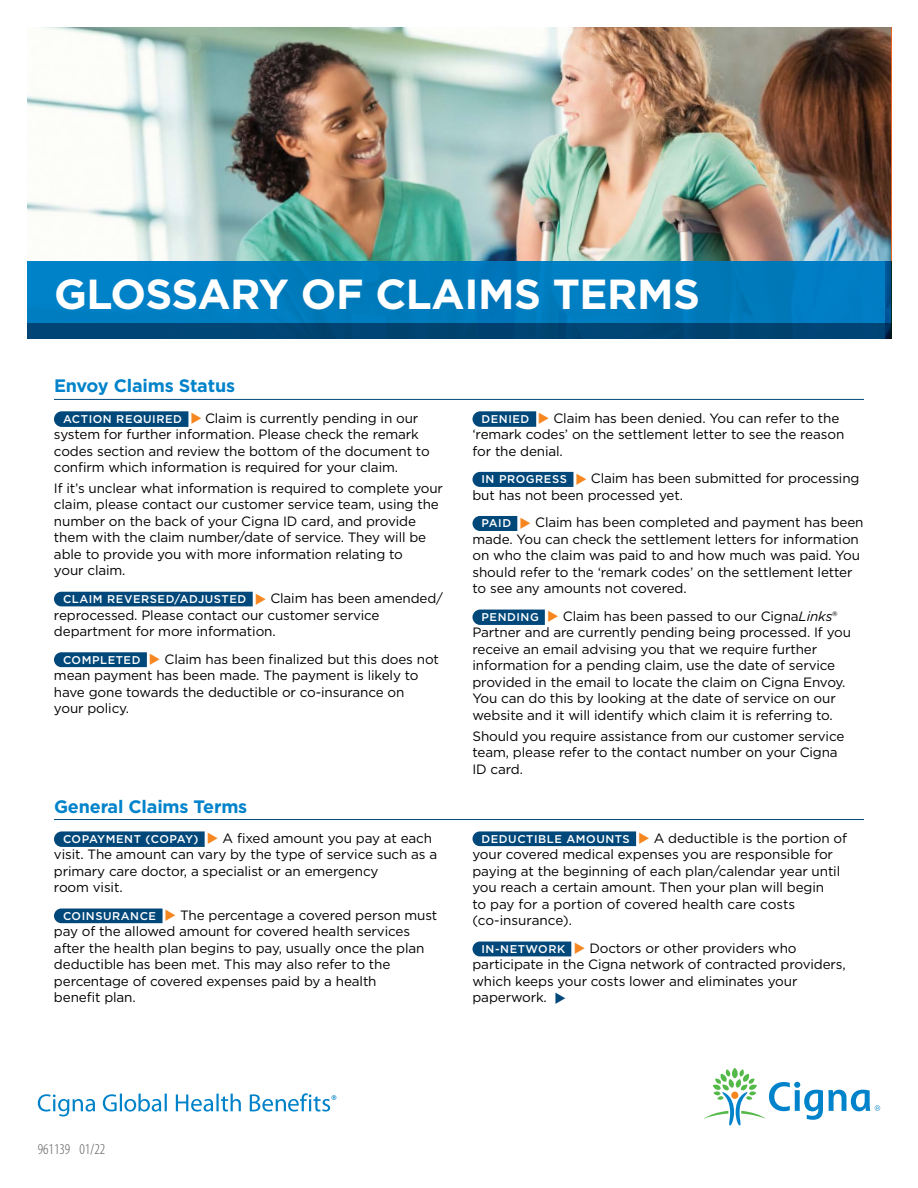
<style>
.page{position:relative;width:918px;height:1188px;background:#fff}
.page>*{position:absolute;margin:0;border:0;box-sizing:border-box;transform-origin:0 0}
.t1{font:700 42px "Gotham";letter-spacing:-.01em;color:#fff}
.t2{font:700 18px "Gotham";letter-spacing:-.01em;color:#0083ca}
.t3{font:300 condensed 15px "Myriad Pro";color:#58595b}
.t4{font:13.5px/16.5px "Gotham";letter-spacing:-.01em;color:#000}
.t5{font:500 11.25px "Gotham";letter-spacing:.05em;color:#fff}
.s1{font-weight:500;font-size:11.25px;color:#fff}
.s2{color:#f6861f}
.s3{font-weight:400;font-size:13.5px;color:#000}
.s4{font-style:italic}
.s5{color:#00487a}
</style>
<div class="page">
<svg style="left:704px;top:1068px;width:176px;height:58px"></svg>
<hr style="left:54px;top:399px;width:810px;height:1px;background:#00487a">
<svg style="left:54px;top:411px;width:134px;height:16px;background:#094e7e"></svg>
<div style="left:54px;top:592px;width:199px;height:14px;background:#00487a"></div>
<svg style="left:54px;top:652px;width:93px;height:15px"></svg>
<svg style="left:472px;top:411px;width:64px;height:16px"></svg>
<svg style="left:472px;top:472px;width:101px;height:15px;background:#064c7d"></svg>
<svg style="left:472px;top:516px;width:45px;height:15px"></svg>
<svg style="left:472px;top:610px;width:73px;height:15px"></svg>
<hr style="left:54px;top:819px;width:810px;height:1px;background:#00487a">
<svg style="left:54px;top:831px;width:151px;height:16px;background:#0b507f"></svg>
<div style="left:54px;top:909px;width:109px;height:14px;background:#00487a"></div>
<svg style="left:472px;top:831px;width:164px;height:15px;background:#0a4f7f"></svg>
<svg style="left:472px;top:942px;width:99px;height:14px"></svg>
<img style="left:27px;top:27px;width:864px;height:234px">
<div style="left:27px;top:261px;width:864px;height:62px;background:#007dc0"></div>
<div style="left:27px;top:323px;width:864px;height:16px;background:#00487a"></div>
<svg style="left:38px;top:1093px;width:298px;height:23px"></svg>
<h1 class="t1" style="left:54px;top:266px;width:648px">GLOSSARY OF CLAIMS TERMS</h1>
<h2 class="t2" style="left:54px;top:374px;width:183px">Envoy Claims Status</h2>
<p class="t4" style="left:54px;top:409px;width:377px;text-indent:9px"><span class="s1">ACTION REQUIRED</span> <span class="s2">◆</span> Claim is currently pending in our system for further information. Please check the remark codes section and review the bottom of the document to confirm which information is required for your claim.</p>
<p class="t4" style="left:54px;top:480px;width:391px">If it’s unclear what information is required to complete your claim, please contact our customer service team, using the number on the back of your Cigna ID card, and provide them with the claim number/date of service. They will be able to provide you with more information relating to<br>your claim.</p>
<p class="t5" style="left:63px;top:592px;width:382px">CLAIM REVERSED/ADJUSTED <span class="s2">◆</span> <span class="s3">Claim has been amended/</span></p>
<p class="t4" style="left:54px;top:606px;width:327px">reprocessed. Please contact our customer service department for more information.</p>
<p class="t4" style="left:54px;top:650px;width:387px;text-indent:9px"><span class="s1">COMPLETED</span> <span class="s2">◆</span> Claim has been finalized but this does not mean payment has been made. The payment is likely to have gone towards the deductible or co-insurance on<br>your policy.</p>
<h2 class="t2" style="left:54px;top:794px;width:195px">General Claims Terms</h2>
<p class="t4" style="left:54px;top:829px;width:385px;text-indent:9px"><span class="s1">COPAYMENT (COPAY)</span> <span class="s2">◆</span> A fixed amount you pay at each visit. The amount can vary by the type of service such as a primary care doctor, a specialist or an emergency<br>room visit.</p>
<p class="t4" style="left:54px;top:907px;width:385px;text-indent:9px"><span class="s1">COINSURANCE</span> <span class="s2">◆</span> The percentage a covered person must pay of the allowed amount for covered health services after the health plan begins to pay, usually once the plan deductible has been met. This may also refer to the percentage of covered expenses paid by a health<br>benefit plan.</p>
<p class="t4" style="left:472px;top:409px;width:373px;text-indent:9px"><span class="s1">DENIED</span> <span class="s2">◆</span> Claim has been denied. You can refer to the ‘remark codes’ on the settlement letter to see the reason for the denial.</p>
<p class="t4" style="left:472px;top:470px;width:389px;text-indent:9px"><span class="s1">IN PROGRESS</span> <span class="s2">◆</span> Claim has been submitted for processing but has not been processed yet.</p>
<p class="t4" style="left:472px;top:514px;width:393px;text-indent:9px"><span class="s1">PAID</span> <span class="s2">◆</span> Claim has been completed and payment has been made. You can check the settlement letters for information on who the claim was paid to and how much was paid. You should refer to the ‘remark codes’ on the settlement letter to see any amounts not covered.</p>
<p class="t4" style="left:473px;top:608px;width:380px;text-indent:9px"><span class="s1">PENDING</span> <span class="s2">◆</span> Claim has been passed to our Cigna<span class="s4">Links</span>® Partner and are currently pending being processed. If you receive an email advising you that we require further information for a pending claim, use the date of service provided in the email to locate the claim on Cigna Envoy.<br>You can do this by looking at the date of service on our website and it will identify which claim it is referring to.</p>
<p class="t4" style="left:473px;top:727px;width:373px">Should you require assistance from our customer service team, please refer to the contact number on your Cigna<br>ID card.</p>
<p class="t4" style="left:473px;top:829px;width:376px;text-indent:9px"><span class="s1">DEDUCTIBLE AMOUNTS</span> <span class="s2">◆</span> A deductible is the portion of your covered medical expenses you are responsible for paying at the beginning of each plan/calendar year until you reach a certain amount. Then your plan will begin<br>to pay for a portion of covered health care costs (co‑insurance).</p>
<p class="t4" style="left:472px;top:940px;width:375px;text-indent:9px"><span class="s1">IN-NETWORK</span> <span class="s2">◆</span> Doctors or other providers who participate in the Cigna network of contracted providers, which keeps your costs lower and eliminates your paperwork. <span class="s5">◆</span></p>
<p class="t3" style="left:38px;top:1141px;width:69px">961139 01/22</p>
</div>
